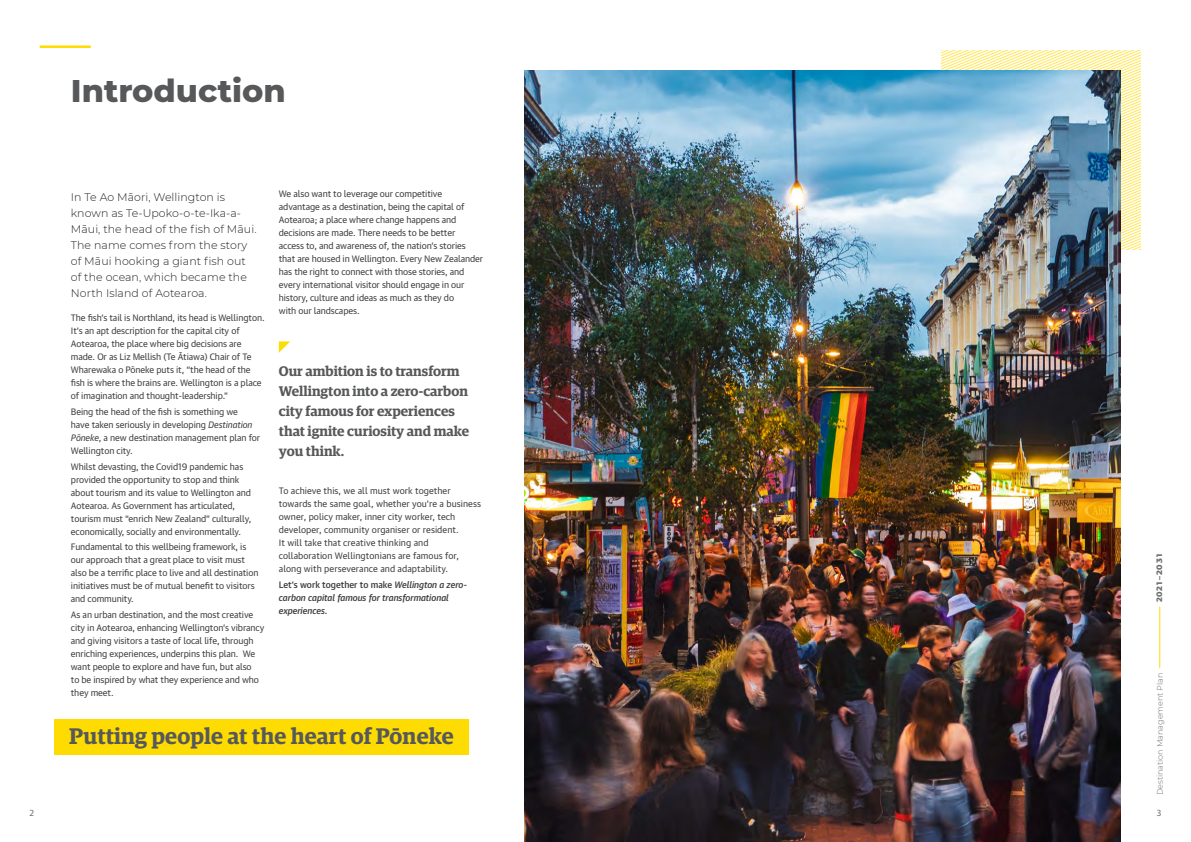
<style>
.page{position:relative;width:1191px;height:842px;background:#fff}
.page>*{position:absolute;margin:0;border:0;box-sizing:border-box;transform-origin:0 0}
.DM_H1{font:800 32px "Montserrat";color:#57585a}
.DM_Pull_Quote_Blue{font:600 22.6px "Guardian Egyp";letter-spacing:.005em;color:#57585a}
.DM_Pull_Quote_Blue-2{font:600 14px/20px "Guardian Egyp";color:#57585a}
.DM_Intro{font:300 11px/16px "Montserrat";letter-spacing:.005em;color:#231f20}
.DM_Body{font:9px/13px "Guardian Text Sans";letter-spacing:-.01em;color:#3e3e3f}
.DM_Body-2{font:italic 500 9px/13px "Guardian Text Sans";color:#3e3e3f}
.t1{font:8.5px "Guardian Text Sans";color:#6c6d70}
.t2{font:300 8px "Montserrat";color:#6c6d70}
.t3{font:800 8px "Montserrat";letter-spacing:.115em;color:#6c6d70}
.s1{font-style:italic}
.s2{font-style:normal}
</style>
<div class="page">
<hr style="left:1159px;top:607px;width:1px;height:61px;background:#ffdc01">
<hr style="left:40px;top:45px;width:51px;height:3px;background:#ffdc01">
<svg style="left:279px;top:341px;width:11px;height:12px"></svg>
<svg style="left:941px;top:51px;width:199px;height:198px"></svg>
<img style="left:524px;top:71px;width:596px;height:771px">
<div style="left:54px;top:719px;width:414px;height:35px;background:#ffdc01"></div>
<p class="DM_H1" style="left:71px;top:67px;width:216px">Introduction</p>
<p class="DM_Intro" style="left:71px;top:188px;width:187px">In Te Ao Māori, Wellington is known as Te-Upoko-o-te-Ika-a-<br>Māui, the head of the fish of Māui.<br>The name comes from the story of Māui hooking a giant fish out of the ocean, which became the<br>North Island of Aotearoa.</p>
<p class="DM_Body" style="left:71px;top:310px;width:195px">The fish’s tail is Northland, its head is Wellington.<br>It’s an apt description for the capital city of Aotearoa, the place where big decisions are made. Or as Liz Mellish (Te Ātiawa) Chair of Te Wharewaka o Pōneke puts it, “the head of the fish is where the brains are. Wellington is a place of imagination and thought-leadership.”</p>
<p class="DM_Body" style="left:71px;top:404px;width:191px">Being the head of the fish is something we<br>have taken seriously in developing <span class="s1">Destination Pōneke</span>, a new destination management plan for Wellington city.</p>
<p class="DM_Body" style="left:71px;top:459px;width:182px">Whilst devasting, the Covid19 pandemic has provided the opportunity to stop and think about tourism and its value to Wellington and Aotearoa. As Government has articulated, tourism must “enrich New Zealand” culturally, economically, socially and environmentally.</p>
<p class="DM_Body" style="left:71px;top:540px;width:189px">Fundamental to this wellbeing framework, is our approach that a great place to visit must also be a terrific place to live and all destination initiatives must be of mutual benefit to visitors and community.</p>
<p class="DM_Body" style="left:71px;top:608px;width:195px">As an urban destination, and the most creative city in Aotearoa, enhancing Wellington’s vibrancy and giving visitors a taste of local life, through enriching experiences, underpins this plan. We want people to explore and have fun, but also<br>to be inspired by what they experience and who they meet.</p>
<p class="DM_Body" style="left:279px;top:186px;width:206px">We also want to leverage our competitive advantage as a destination, being the capital of Aotearoa; a place where change happens and decisions are made. There needs to be better<br>access to, and awareness of, the nation’s stories that are housed in Wellington. Every New Zealander has the right to connect with those stories, and every international visitor should engage in our history, culture and ideas as much as they do<br>with our landscapes.</p>
<p class="DM_Pull_Quote_Blue-2" style="left:279px;top:360px;width:192px">Our ambition is to transform<br>Wellington into a zero-carbon city famous for experiences that ignite curiosity and make you think.</p>
<p class="DM_Body" style="left:279px;top:484px;width:204px">To achieve this, we all must work together towards the same goal, whether you’re a business owner, policy maker, inner city worker, tech developer, community organiser or resident.<br>It will take that creative thinking and collaboration Wellingtonians are famous for, along with perseverance and adaptability.</p>
<p class="DM_Body-2" style="left:279px;top:577px;width:190px"><span class="s2">Let’s work together to make</span> Wellington a zero&shy;carbon capital famous for transformational experiences.</p>
<p class="DM_Pull_Quote_Blue" style="left:69px;top:719px;width:386px">Putting people at the heart of Pōneke</p>
<p class="t3" style="left:1153px;top:602px;width:50px;rotate:-90deg">2021–2031</p>
<p class="t2" style="left:1154px;top:795px;width:124px;rotate:-90deg">Destination Management Plan</p>
<p class="t1" style="left:30px;top:806px;width:6px">2</p>
<p class="t1" style="left:1156px;top:806px;width:6px">3</p>
</div>
